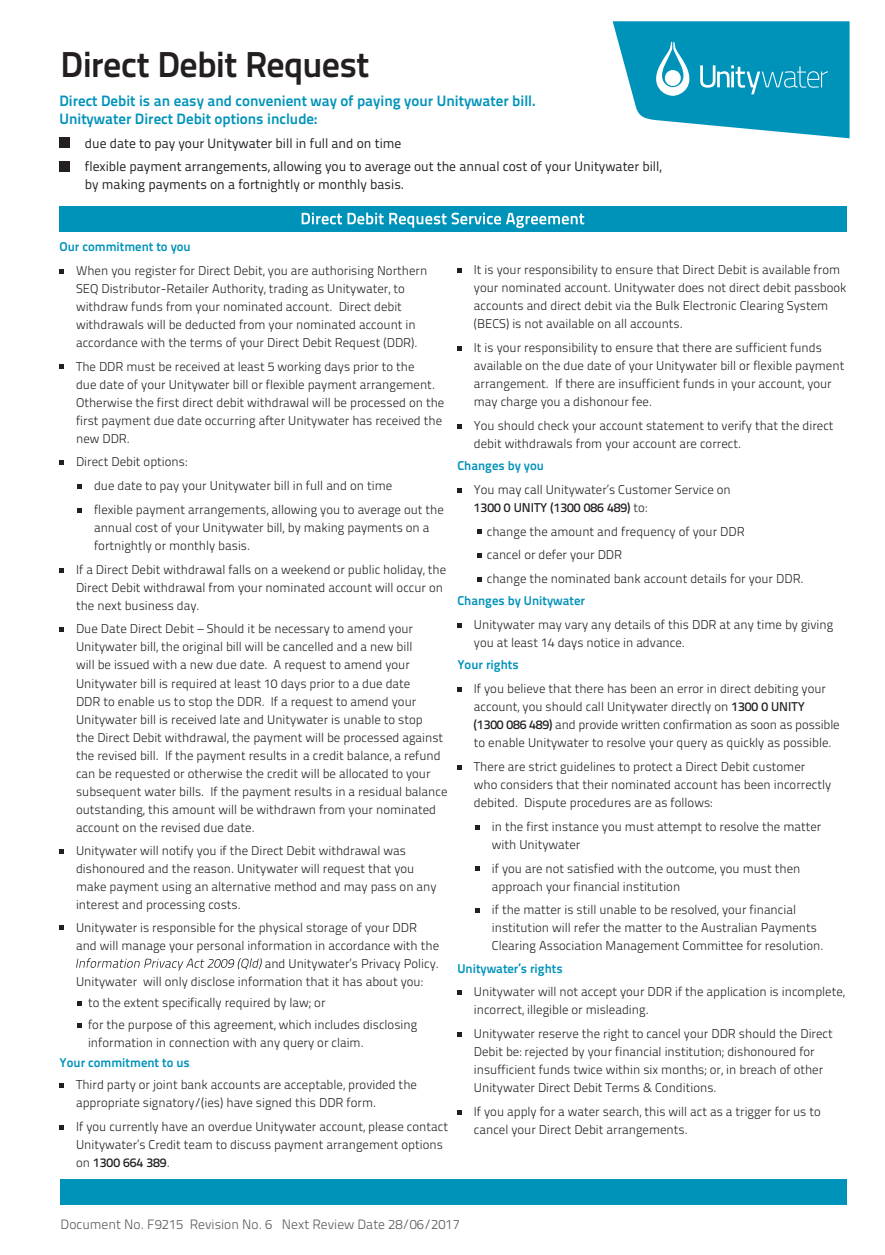
<style>
.page{position:relative;width:885px;height:1255px;background:#fff}
.page>*{position:absolute;margin:0;border:0;box-sizing:border-box;transform-origin:0 0}
.t1{font:36px "Titillium Text 25 L 800 wt";letter-spacing:-.02em;color:#231f20}
.t2{font:15px/18px "Titillium Text 25 L 800 wt";color:#0093ba}
.t3{font:13.5px/23.5px "Titillium Text 25 L 400 wt";color:#231f20}
.t4{font:13.5px "Titillium Text 25 L 250 wt";color:#57585a}
.t5{font:12.75px/18px "Titillium Text 25 L 250 wt";color:#231f20}
.t6{font:12.75px "Titillium Text 25 L 800 wt";color:#0093ba}
.t7{font:12.75px "Titillium Text 25 L 600 wt";color:#231f20}
.s1{font-family:"Titillium Text 25 L 250 wt"}
.s2{font-family:"Titillium Text 25 L 600 wt"}
</style>
<div class="page">
<div style="left:60px;top:206px;width:786px;height:26px;background:#0093ba"></div>
<svg style="left:301px;top:212px;width:283px;height:16px"></svg>
<svg style="left:60px;top:269px;width:4px;height:4px"></svg>
<svg style="left:60px;top:365px;width:4px;height:4px"></svg>
<svg style="left:60px;top:460px;width:4px;height:5px"></svg>
<svg style="left:78px;top:484px;width:4px;height:4px"></svg>
<svg style="left:78px;top:508px;width:4px;height:4px"></svg>
<svg style="left:60px;top:568px;width:4px;height:4px"></svg>
<svg style="left:60px;top:627px;width:4px;height:5px"></svg>
<svg style="left:60px;top:849px;width:4px;height:4px"></svg>
<svg style="left:60px;top:925px;width:4px;height:5px"></svg>
<svg style="left:76px;top:958px;width:186px;height:12px"></svg>
<svg style="left:78px;top:1001px;width:4px;height:4px"></svg>
<svg style="left:78px;top:1023px;width:4px;height:4px"></svg>
<svg style="left:60px;top:1083px;width:4px;height:4px"></svg>
<svg style="left:60px;top:1125px;width:4px;height:4px"></svg>
<svg style="left:457px;top:268px;width:5px;height:5px"></svg>
<svg style="left:457px;top:346px;width:4px;height:4px"></svg>
<svg style="left:457px;top:424px;width:4px;height:4px"></svg>
<svg style="left:457px;top:488px;width:4px;height:4px"></svg>
<svg style="left:477px;top:530px;width:4px;height:4px"></svg>
<svg style="left:477px;top:553px;width:4px;height:5px"></svg>
<svg style="left:477px;top:577px;width:4px;height:4px"></svg>
<svg style="left:457px;top:623px;width:4px;height:4px"></svg>
<svg style="left:457px;top:687px;width:4px;height:4px"></svg>
<svg style="left:457px;top:765px;width:4px;height:4px"></svg>
<svg style="left:475px;top:825px;width:4px;height:4px"></svg>
<svg style="left:475px;top:866px;width:4px;height:5px"></svg>
<svg style="left:475px;top:908px;width:4px;height:4px"></svg>
<svg style="left:457px;top:990px;width:4px;height:4px"></svg>
<svg style="left:457px;top:1032px;width:4px;height:4px"></svg>
<svg style="left:457px;top:1110px;width:4px;height:4px"></svg>
<div style="left:59px;top:137px;width:11px;height:11px;background:#231f20"></div>
<div style="left:59px;top:161px;width:11px;height:10px;background:#231f20"></div>
<div style="left:61px;top:1179px;width:785px;height:26px;background:#0093ba"></div>
<svg style="left:612px;top:21px;width:237px;height:117px"></svg>
<h1 class="t1" style="left:61px;top:36px;width:310px">Direct Debit Request</h1>
<p class="t2" style="left:59px;top:91px;width:478px">Direct Debit is an easy and convenient way of paying your Unitywater bill.<br>Unitywater Direct Debit options include:</p>
<p class="t3" style="left:85px;top:130px;width:578px">due date to pay your Unitywater bill in full and on time<br>flexible payment arrangements, allowing you to average out the annual cost of your Unitywater bill,</p>
<p class="t3" style="left:85px;top:172px;width:321px">by making payments on a fortnightly or monthly basis.</p>
<p class="t6" style="left:60px;top:237px;width:133px">Our commitment to you</p>
<p class="t5" style="left:76px;top:260px;width:353px">When you register for Direct Debit, you are authorising Northern SEQ Distributor-Retailer Authority, trading as Unitywater, to withdraw funds from your nominated account. Direct debit withdrawals will be deducted from your nominated account in accordance with the terms of your Direct Debit Request (DDR).</p>
<p class="t5" style="left:76px;top:356px;width:370px">The DDR must be received at least 5 working days prior to the<br>due date of your Unitywater bill or flexible payment arrangement.<br>Otherwise the first direct debit withdrawal will be processed on the first payment due date occurring after Unitywater has received the new DDR.</p>
<p class="t5" style="left:94px;top:449px;width:351px;line-height:23.7px;text-indent:-18px">Direct Debit options:<br>due date to pay your Unitywater bill in full and on time<br>flexible payment arrangements, allowing you to average out the</p>
<p class="t5" style="left:94px;top:518px;width:337px">annual cost of your Unitywater bill, by making payments on a fortnightly or monthly basis.</p>
<p class="t5" style="left:76px;top:559px;width:372px">If a Direct Debit withdrawal falls on a weekend or public holiday, the<br>Direct Debit withdrawal from your nominated account will occur on the next business day.</p>
<p class="t5" style="left:76px;top:619px;width:373px">Due Date Direct Debit – Should it be necessary to amend your Unitywater bill, the original bill will be cancelled and a new bill<br>will be issued with a new due date. A request to amend your Unitywater bill is required at least 10 days prior to a due date<br>DDR to enable us to stop the DDR. If a request to amend your Unitywater bill is received late and Unitywater is unable to stop<br>the Direct Debit withdrawal, the payment will be processed against the revised bill. If the payment results in a credit balance, a refund can be requested or otherwise the credit will be allocated to your subsequent water bills. If the payment results in a residual balance outstanding, this amount will be withdrawn from your nominated account on the revised due date.</p>
<p class="t5" style="left:76px;top:841px;width:362px">Unitywater will notify you if the Direct Debit withdrawal was dishonoured and the reason. Unitywater will request that you make payment using an alternative method and may pass on any interest and processing costs.</p>
<p class="t5" style="left:76px;top:917px;width:342px">Unitywater is responsible for the physical storage of your DDR</p>
<p class="t5" style="left:76px;top:935px;width:364px">and will manage your personal information in accordance with the</p>
<p class="t5" style="left:265px;top:953px;width:176px">and Unitywater’s Privacy Policy.</p>
<p class="t5" style="left:76px;top:971px;width:348px">Unitywater will only disclose information that it has about you:</p>
<p class="t5" style="left:88px;top:991px;width:330px;line-height:21.6px">to the extent specifically required by law; or<br>for the purpose of this agreement, which includes disclosing</p>
<p class="t5" style="left:88px;top:1032px;width:277px">information in connection with any query or claim.</p>
<p class="t6" style="left:60px;top:1052px;width:132px">Your commitment to us</p>
<p class="t5" style="left:76px;top:1075px;width:342px">Third party or joint bank accounts are acceptable, provided the appropriate signatory/(ies) have signed this DDR form.</p>
<p class="t5" style="left:76px;top:1116px;width:373px">If you currently have an overdue Unitywater account, please contact<br>Unitywater’s Credit team to discuss payment arrangement options</p>
<p class="t7" style="left:76px;top:1152px;width:95px"><span class="s1">on</span> 1300 664 389<span class="s1">.</span></p>
<p class="t5" style="left:474px;top:260px;width:374px">It is your responsibility to ensure that Direct Debit is available from your nominated account. Unitywater does not direct debit passbook accounts and direct debit via the Bulk Electronic Clearing System (BECS) is not available on all accounts.</p>
<p class="t5" style="left:474px;top:338px;width:372px">It is your responsibility to ensure that there are sufficient funds available on the due date of your Unitywater bill or flexible payment arrangement. If there are insufficient funds in your account, your may charge you a dishonour fee.</p>
<p class="t5" style="left:474px;top:415px;width:361px">You should check your account statement to verify that the direct debit withdrawals from your account are correct.</p>
<p class="t6" style="left:457px;top:456px;width:88px">Changes by you</p>
<p class="t5" style="left:474px;top:479px;width:258px">You may call Unitywater’s Customer Service on</p>
<p class="t7" style="left:474px;top:497px;width:175px">1300 0 UNITY (1300 086 489) <span class="s1">to:</span></p>
<p class="t5" style="left:486px;top:518px;width:318px;line-height:23.7px">change the amount and frequency of your DDR<br>cancel or defer your DDR<br>change the nominated bank account details for your DDR.</p>
<p class="t6" style="left:457px;top:591px;width:129px">Changes by Unitywater</p>
<p class="t5" style="left:474px;top:615px;width:361px">Unitywater may vary any details of this DDR at any time by giving you at least 14 days notice in advance.</p>
<p class="t6" style="left:457px;top:655px;width:63px">Your rights</p>
<p class="t5" style="left:474px;top:679px;width:367px">If you believe that there has been an error in direct debiting your account, you should call Unitywater directly on <span class="s2">1300 0 UNITY<br>(1300 086 489)</span> and provide written confirmation as soon as possible to enable Unitywater to resolve your query as quickly as possible.</p>
<p class="t5" style="left:474px;top:756px;width:359px">There are strict guidelines to protect a Direct Debit customer who considers that their nominated account has been incorrectly debited. Dispute procedures are as follows:</p>
<p class="t5" style="left:492px;top:816px;width:331px">in the first instance you must attempt to resolve the matter with Unitywater</p>
<p class="t5" style="left:492px;top:858px;width:310px">if you are not satisfied with the outcome, you must then approach your financial institution</p>
<p class="t5" style="left:492px;top:900px;width:333px">if the matter is still unable to be resolved, your financial institution will refer the matter to the Australian Payments<br>Clearing Association Management Committee for resolution.</p>
<p class="t6" style="left:457px;top:958px;width:107px">Unitywater’s rights</p>
<p class="t5" style="left:474px;top:982px;width:372px">Unitywater will not accept your DDR if the application is incomplete, incorrect, illegible or misleading.</p>
<p class="t5" style="left:474px;top:1023px;width:360px">Unitywater reserve the right to cancel your DDR should the Direct Debit be: rejected by your financial institution; dishonoured for insufficient funds twice within six months; or, in breach of other Unitywater Direct Debit Terms &amp; Conditions.</p>
<p class="t5" style="left:474px;top:1101px;width:348px">If you apply for a water search, this will act as a trigger for us to cancel your Direct Debit arrangements.</p>
<p class="t4" style="left:61px;top:1214px;width:401px">Document No. F9215 Revision No. 6 Next Review Date 28/06/2017</p>
</div>
